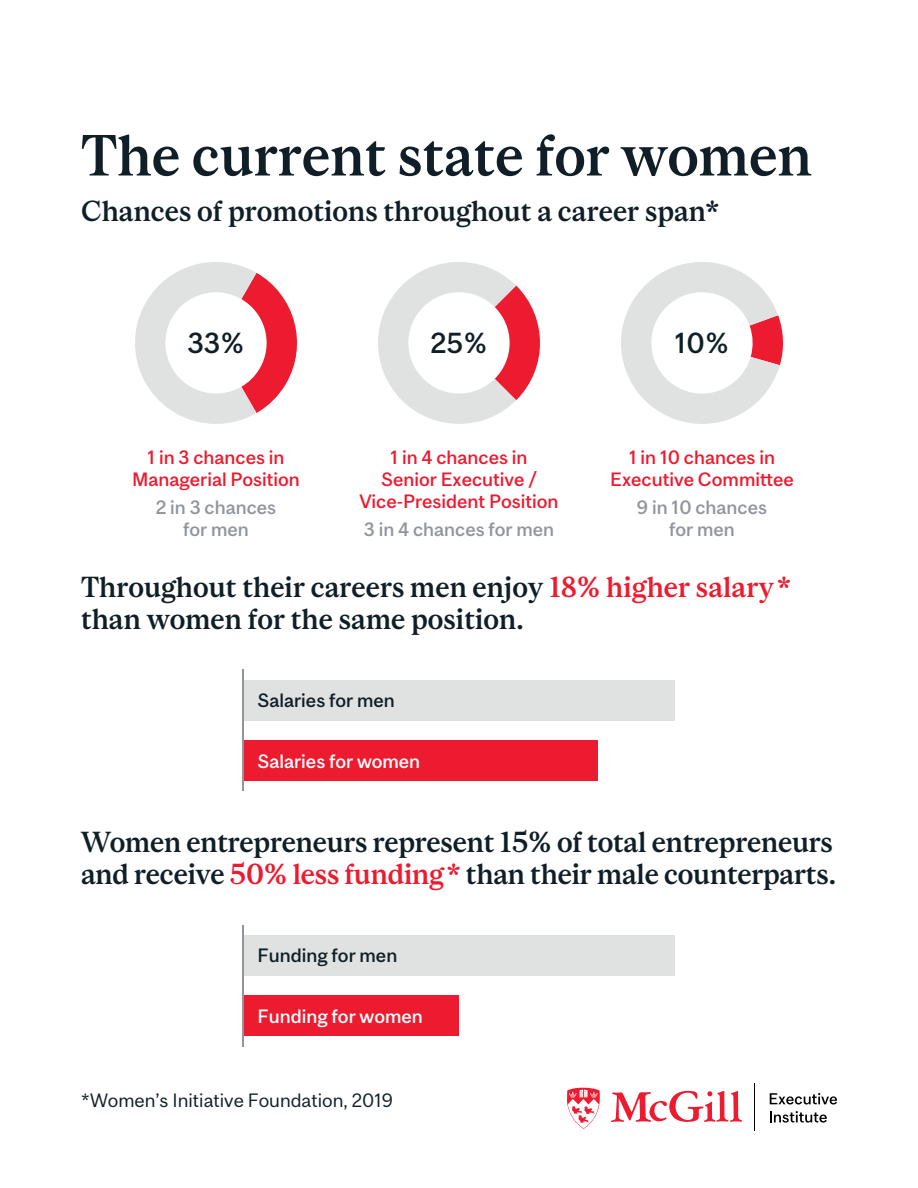
<style>
.page{position:relative;width:918px;height:1188px;background:#fff}
.page>*{position:absolute;margin:0;border:0;box-sizing:border-box;transform-origin:0 0}
.t1{font:500 54px "Mc Gill Serif";color:#101f27}
.t2{font:500 27px/32.4px "Mc Gill Serif";color:#101f27}
.t3{font:500 27px "Mc Gill Sans";color:#101f27}
.t4{font:500 18px/21.6px "Mc Gill Sans";color:#ed1b2f;text-align:center}
.t5{font:500 18px/21.6px "Mc Gill Sans";color:#8f959b;text-align:center}
.t6{font:18px "Mc Gill Sans";color:#101f27}
.t7{font:500 18px "Mc Gill Sans";color:#fff}
.t8{font:500 18px "Mc Gill Sans";color:#101f27}
.s1{color:#ed1b2f}
</style>
<div class="page">
<hr style="left:754px;top:1083px;width:1px;height:48px;background:#000">
<svg style="left:611px;top:1091px;width:131px;height:31px"></svg>
<svg style="left:567px;top:1088px;width:33px;height:41px"></svg>
<svg style="left:770px;top:1093px;width:67px;height:12px"></svg>
<svg style="left:770px;top:1111px;width:57px;height:12px"></svg>
<svg style="left:135px;top:262px;width:162px;height:162px"></svg>
<svg style="left:378px;top:262px;width:162px;height:162px"></svg>
<svg style="left:621px;top:262px;width:162px;height:162px"></svg>
<div style="left:243px;top:935px;width:432px;height:41px;background:#e0e2e2"></div>
<div style="left:243px;top:996px;width:216px;height:40px;background:#ed1b2f"></div>
<hr style="left:243px;top:925px;width:1px;height:121px;background:#8f959b">
<div style="left:243px;top:741px;width:355px;height:40px;background:#ed1b2f"></div>
<div style="left:243px;top:680px;width:432px;height:40px;background:#e0e2e2"></div>
<hr style="left:243px;top:670px;width:1px;height:121px;background:#8f959b">
<h1 class="t1" style="left:81px;top:121px;width:733px">The current state for women</h1>
<p class="t2" style="left:81px;top:195px;width:640px">Chances of promotions throughout a career span*</p>
<p class="t3" style="left:187px;top:326px;width:59px">33%</p>
<p class="t3" style="left:431px;top:326px;width:58px">25%</p>
<p class="t3" style="left:675px;top:326px;width:56px">10%</p>
<p class="t4" style="left:132px;top:447px;width:169px">1 in 3 chances in<br>Managerial Position</p>
<p class="t5" style="left:156px;top:497px;width:122px">2 in 3 chances for men</p>
<p class="t4" style="left:360px;top:447px;width:200px">1 in 4 chances in<br>Senior Executive /<br>Vice-President Position</p>
<p class="t5" style="left:364px;top:518px;width:192px">3 in 4 chances for men</p>
<p class="t4" style="left:610px;top:447px;width:185px">1 in 10 chances in<br>Executive Committee</p>
<p class="t5" style="left:637px;top:497px;width:132px">9 in 10 chances for men</p>
<p class="t2" style="left:81px;top:570px;width:712px">Throughout their careers men enjoy <span class="s1">18% higher salary* </span>than women for the same position.</p>
<p class="t8" style="left:258px;top:689px;width:139px">Salaries for men</p>
<p class="t7" style="left:258px;top:750px;width:164px">Salaries for women</p>
<p class="t2" style="left:81px;top:825px;width:757px">Women entrepreneurs represent 15% of total entrepreneurs and receive <span class="s1">50% less funding*</span> than their male counterparts.</p>
<p class="t8" style="left:258px;top:944px;width:141px">Funding for men</p>
<p class="t7" style="left:258px;top:1005px;width:167px">Funding for women</p>
<p class="t6" style="left:81px;top:1089px;width:314px">*Women’s Initiative Foundation, 2019</p>
</div>
